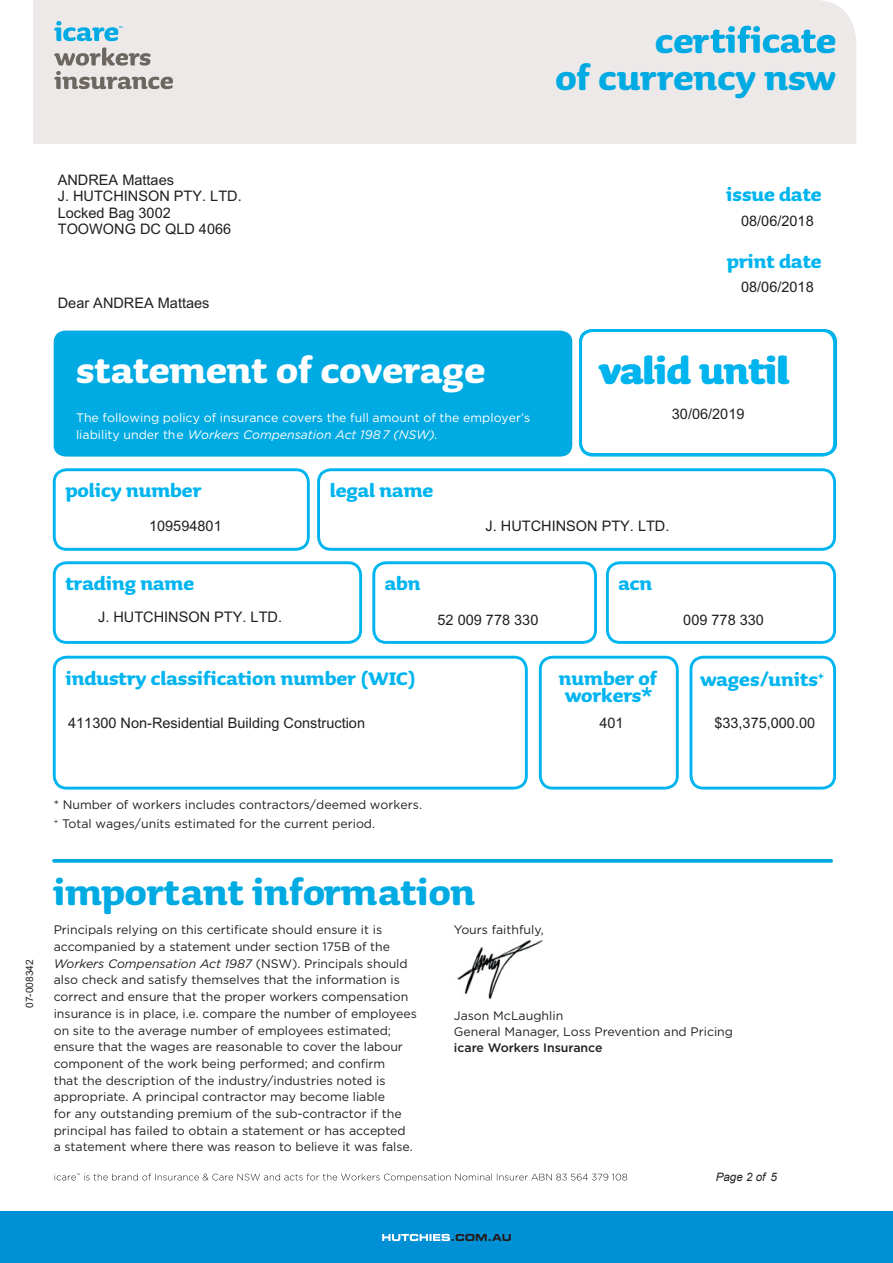
<style>
.page{position:relative;width:893px;height:1263px;background:#fff}
.page>*{position:absolute;margin:0;border:0;box-sizing:border-box;transform-origin:0 0}
.t1{font:700 46.5px "Sauna Pro";letter-spacing:-.005em;color:#00b5ef}
.t2{font:700 45px "Sauna Pro";color:#00aae2}
.t3{font:700 45px "Sauna Pro";color:#fff}
.t4{font:700 43.5px/37.8px "Sauna Pro";color:#00aae2;text-align:right}
.t5{font:700 23.25px/17.4px "Sauna Pro";color:#00b5ef}
.t6{font:14.55px/16.4px "Arial";color:#231f20}
.t7{font:12.3px/16.6px "Gotham";color:#231f20}
.t8{font:12.3px/16.6px "Gotham";color:#fff}
.t9{font:500 12.3px "Gotham";color:#231f20}
.t10{font:italic 11.55px "Arial";color:#231f20}
.t11{font:10.2px "Arial";color:#231f20}
.s1{font-style:italic}
</style>
<div class="page">
<div style="left:0;top:1212px;width:893px;height:51px;background:#0090d5"></div>
<svg style="left:382px;top:1234px;width:129px;height:7px"></svg>
<svg style="left:55px;top:1173px;width:572px;height:9px"></svg>
<div style="left:33px;top:0;width:823px;height:144px;background:#ede9e8"></div>
<svg style="left:579px;top:329px;width:259px;height:124px"></svg>
<div style="left:54px;top:331px;width:518px;height:126px;background:#00aae2;border-radius:12px"></div>
<svg style="left:710px;top:26px;width:106px;height:27px;background:#7ecbe5"></svg>
<svg style="left:54px;top:21px;width:68px;height:20px"></svg>
<svg style="left:54px;top:47px;width:119px;height:42px;background:#c2bebb"></svg>
<svg style="left:54px;top:859px;width:777px;height:4px;background:#12b0e4"></svg>
<img style="left:457px;top:941px;width:86px;height:59px">
<div style="left:53px;top:656px;width:475px;height:133px;border:3px solid #00b5ef;border-radius:12px"></div>
<div style="left:53px;top:468px;width:257px;height:83px;border:3px solid #00b5ef;border-radius:12px"></div>
<div style="left:53px;top:561px;width:309px;height:83px;border:3px solid #00b5ef;border-radius:12px"></div>
<div style="left:372px;top:561px;width:225px;height:83px;border:3px solid #00b5ef;border-radius:12px"></div>
<div style="left:606px;top:561px;width:230px;height:83px;border:3px solid #00b5ef;border-radius:12px"></div>
<div style="left:579px;top:329px;width:257px;height:128px;border:3px solid #00b5ef;border-radius:12px"></div>
<div style="left:317px;top:468px;width:519px;height:83px;border:3px solid #00b5ef;border-radius:12px"></div>
<div style="left:539px;top:656px;width:140px;height:133px;border:3px solid #00b5ef;border-radius:12px"></div>
<div style="left:689px;top:656px;width:147px;height:133px;border:3px solid #00b5ef;border-radius:12px"></div>
<h3 class="t4" style="left:655px;top:21px;width:56px">cer</h3>
<h3 class="t4" style="left:555px;top:21px;width:282px">e<br>of currency nsw</h3>
<p class="t6" style="left:58px;top:172px;width:185px">ANDREA Mattaes<br>J. HUTCHINSON PTY. LTD.<br>Locked Bag 3002<br>TOOWONG DC QLD 4066</p>
<p class="t6" style="left:58px;top:295px;width:153px">Dear ANDREA Mattaes</p>
<h3 class="t5" style="left:726px;top:185px;width:97px">issue date</h3>
<p class="t6" style="left:741px;top:213px;width:74px">08/06/2018</p>
<h3 class="t5" style="left:727px;top:252px;width:96px">print date</h3>
<p class="t6" style="left:741px;top:279px;width:74px">08/06/2018</p>
<h2 class="t3" style="left:76px;top:344px;width:411px">statement of coverage</h2>
<h2 class="t2" style="left:600px;top:344px;width:189px">valid until</h2>
<p class="t8" style="left:76px;top:409px;width:456px">The following policy of insurance covers the full amount of the employer’s liability under the <span class="s1">Workers Compensation Act 1987 (NSW).</span></p>
<h1 class="t1" style="left:598px;top:343px;width:193px">valid until</h1>
<p class="t6" style="left:672px;top:406px;width:74px">30/06/2019</p>
<h3 class="t5" style="left:65px;top:481px;width:138px">policy number</h3>
<h3 class="t5" style="left:330px;top:481px;width:105px">legal name</h3>
<p class="t6" style="left:149px;top:517px;width:74px">109594801</p>
<p class="t6" style="left:485px;top:517px;width:185px">J. HUTCHINSON PTY. LTD.</p>
<h3 class="t5" style="left:65px;top:574px;width:130px">trading name</h3>
<h3 class="t5" style="left:385px;top:574px;width:37px">abn</h3>
<h3 class="t5" style="left:618px;top:574px;width:35px">acn</h3>
<p class="t6" style="left:98px;top:609px;width:185px">J. HUTCHINSON PTY. LTD.</p>
<p class="t6" style="left:437px;top:612px;width:102px">52 009 778 330</p>
<p class="t6" style="left:683px;top:612px;width:82px">009 778 330</p>
<h3 class="t5" style="left:65px;top:669px;width:352px">industry classification number (WIC)</h3>
<h3 class="t5" style="left:559px;top:669px;width:100px">number of workers*</h3>
<h3 class="t5" style="left:700px;top:671px;width:126px">wages/units<sup>+</sup></h3>
<p class="t6" style="left:68px;top:715px;width:298px">411300 Non-Residential Building Construction</p>
<p class="t6" style="left:599px;top:715px;width:26px">401</p>
<p class="t6" style="left:714px;top:715px;width:102px">$33,375,000.00</p>
<p class="t11" style="left:23px;top:1008px;width:50px;rotate:-90deg">07-008342</p>
<p class="t7" style="left:54px;top:795px;width:370px;line-height:19.4px">* Number of workers includes contractors/deemed workers. <sup>+</sup> Total wages/units estimated for the current period.</p>
<h2 class="t2" style="left:53px;top:866px;width:423px">important information</h2>
<p class="t7" style="left:54px;top:921px;width:365px">Principals relying on this certificate should ensure it is accompanied by a statement under section 175B of the <span class="s1">Workers Compensation Act 1987</span> (NSW). Principals should also check and satisfy themselves that the information is correct and ensure that the proper workers compensation insurance is in place, i.e. compare the number of employees on site to the average number of employees estimated; ensure that the wages are reasonable to cover the labour component of the work being performed; and confirm<br>that the description of the industry/industries noted is appropriate. A principal contractor may become liable<br>for any outstanding premium of the sub-contractor if the principal has failed to obtain a statement or has accepted<br>a statement where there was reason to believe it was false.</p>
<p class="t7" style="left:454px;top:921px;width:91px">Yours faithfuly,</p>
<p class="t7" style="left:454px;top:1007px;width:281px;line-height:15.9px">Jason McLaughlin<br>General Manager, Loss Prevention and Pricing</p>
<p class="t9" style="left:454px;top:1040px;width:150px">icare Workers Insurance</p>
<p class="t10" style="left:716px;top:1169px;width:63px">Page 2 of 5</p>
</div>
